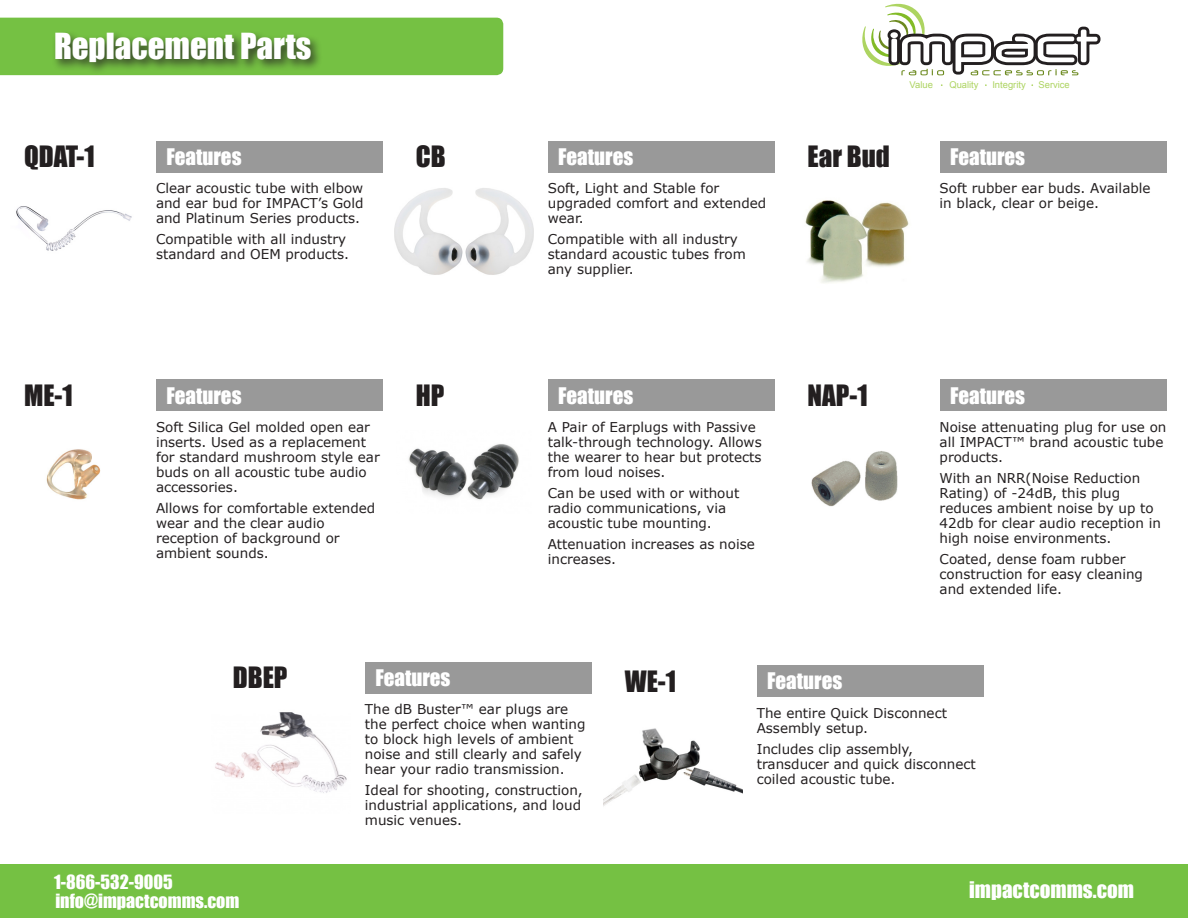
<style>
.page{position:relative;width:1188px;height:918px;background:#fff}
.page>*{position:absolute;margin:0;border:0;box-sizing:border-box;transform-origin:0 0}
.t1{font:33px "Impact";color:#fff}
.t2{font:27px "Impact";color:#231f20}
.t3{font:21px "Impact";color:#fff}
.t4{font:18px "Impact";color:#fff}
.t5{font:13.5px/15px "Verdana";color:#231f20}
.t6{font:9.45px "Arial";color:#add461}
</style>
<div class="page">
<div style="left:0;top:18px;width:503px;height:57px;background:#75c143"></div>
<div style="left:52px;top:30px;width:271px;height:45px;background:#231f20;opacity:.75"></div>
<div style="left:0;top:864px;width:1188px;height:54px;background:#75c143"></div>
<img style="left:16px;top:206px;width:116px;height:45px">
<div style="left:156px;top:141px;width:227px;height:31px;background:#999"></div>
<img style="left:395px;top:188px;width:138px;height:87px">
<div style="left:548px;top:141px;width:227px;height:31px;background:#999"></div>
<img style="left:805px;top:200px;width:104px;height:83px">
<div style="left:940px;top:141px;width:226px;height:31px;background:#999"></div>
<img style="left:46px;top:449px;width:55px;height:51px">
<div style="left:156px;top:380px;width:227px;height:31px;background:#999"></div>
<img style="left:408px;top:444px;width:111px;height:56px">
<div style="left:548px;top:380px;width:227px;height:31px;background:#999"></div>
<img style="left:811px;top:451px;width:87px;height:56px">
<div style="left:940px;top:380px;width:226px;height:31px;background:#999"></div>
<img style="left:604px;top:728px;width:138px;height:78px">
<div style="left:757px;top:666px;width:227px;height:31px;background:#999"></div>
<img style="left:215px;top:712px;width:132px;height:81px">
<div style="left:365px;top:662px;width:227px;height:31px;background:#999"></div>
<svg style="left:862px;top:3px;width:239px;height:72px"></svg>
<p class="t1" style="left:54px;top:20px;width:259px">Replacement Parts</p>
<p class="t6" style="left:910px;top:79px;width:25px">Value</p>
<p class="t6" style="left:949px;top:79px;width:31px">Quality</p>
<p class="t6" style="left:992px;top:79px;width:35px">Integrity</p>
<p class="t6" style="left:1039px;top:79px;width:33px">Service</p>
<p class="t2" style="left:24px;top:136px;width:72px">QDAT-1</p>
<p class="t3" style="left:166px;top:140px;width:77px">Features</p>
<p class="t2" style="left:416px;top:136px;width:31px">CB</p>
<p class="t3" style="left:558px;top:140px;width:77px">Features</p>
<p class="t2" style="left:808px;top:136px;width:84px">Ear Bud</p>
<p class="t3" style="left:950px;top:140px;width:77px">Features</p>
<p class="t5" style="left:156px;top:181px;width:209px;text-align:justify">Clear acoustic tube with elbow and ear bud for IMPACT’s Gold and Platinum Series products.</p>
<p class="t5" style="left:156px;top:232px;width:195px">Compatible with all industry standard and OEM products.</p>
<p class="t5" style="left:548px;top:181px;width:220px">Soft, Light and Stable for upgraded comfort and extended wear.</p>
<p class="t5" style="left:548px;top:232px;width:200px">Compatible with all industry standard acoustic tubes from any supplier.</p>
<p class="t5" style="left:940px;top:181px;width:213px">Soft rubber ear buds. Available in black, clear or beige.</p>
<p class="t2" style="left:24px;top:375px;width:50px">ME-1</p>
<p class="t3" style="left:166px;top:379px;width:77px">Features</p>
<p class="t2" style="left:416px;top:375px;width:30px">HP</p>
<p class="t3" style="left:558px;top:379px;width:77px">Features</p>
<p class="t2" style="left:808px;top:375px;width:62px">NAP-1</p>
<p class="t3" style="left:950px;top:379px;width:77px">Features</p>
<p class="t5" style="left:156px;top:420px;width:225px">Soft Silica Gel molded open ear inserts. Used as a replacement for standard mushroom style ear buds on all acoustic tube audio accessories.</p>
<p class="t5" style="left:156px;top:501px;width:221px">Allows for comfortable extended wear and the clear audio reception of background or ambient sounds.</p>
<p class="t5" style="left:548px;top:420px;width:215px">A Pair of Earplugs with Passive talk-through technology. Allows the wearer to hear but protects from loud noises.</p>
<p class="t5" style="left:548px;top:486px;width:193px">Can be used with or without radio communications, via acoustic tube mounting.</p>
<p class="t5" style="left:548px;top:537px;width:208px">Attenuation increases as noise increases.</p>
<p class="t5" style="left:940px;top:420px;width:228px">Noise attenuating plug for use on all IMPACT™ brand acoustic tube products.</p>
<p class="t5" style="left:940px;top:471px;width:223px">With an NRR(Noise Reduction<br>Rating) of -24dB, this plug reduces ambient noise by up to<br>42db for clear audio reception in high noise environments.</p>
<p class="t5" style="left:940px;top:552px;width:205px">Coated, dense foam rubber construction for easy cleaning and extended life.</p>
<p class="t2" style="left:233px;top:657px;width:56px">DBEP</p>
<p class="t3" style="left:375px;top:661px;width:77px">Features</p>
<p class="t4" style="left:54px;top:868px;width:120px">1-866-532-9005</p>
<p class="t4" style="left:55px;top:887px;width:185px">info@impactcomms.com</p>
<p class="t5" style="left:365px;top:702px;width:222px">The dB Buster™ ear plugs are the perfect choice when wanting to block high levels of ambient noise and still clearly and safely hear your radio transmission.</p>
<p class="t5" style="left:365px;top:783px;width:219px">Ideal for shooting, construction, industrial applications, and loud music venues.</p>
<p class="t2" style="left:625px;top:660px;width:53px">WE-1</p>
<p class="t3" style="left:767px;top:665px;width:77px">Features</p>
<p class="t5" style="left:757px;top:705px;width:192px">The entire Quick Disconnect<br>Assembly setup.</p>
<p class="t5" style="left:757px;top:741px;width:221px">Includes clip assembly, transducer and quick disconnect coiled acoustic tube.</p>
<p class="t3" style="left:969px;top:873px;width:166px">impactcomms.com</p>
</div>
